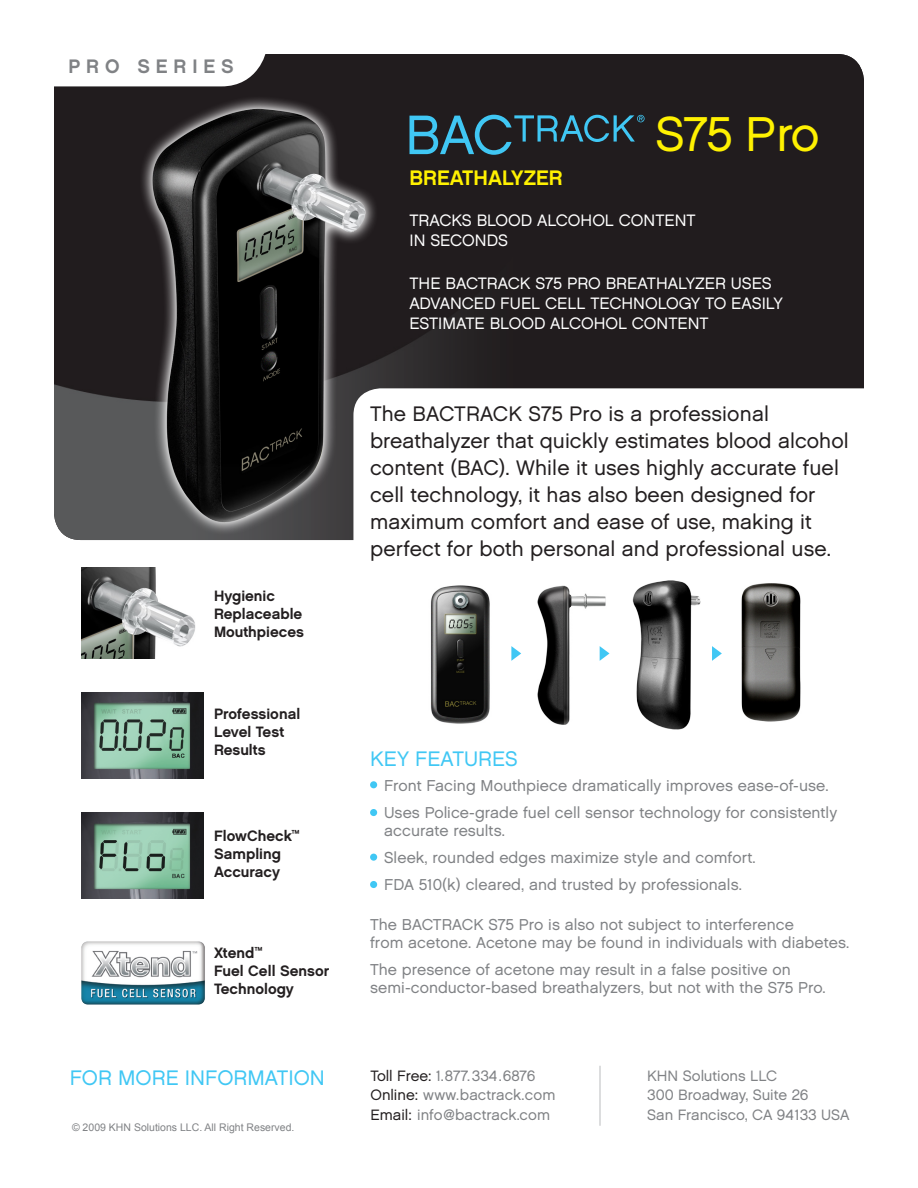
<style>
.page{position:relative;width:918px;height:1188px;background:#fff}
.page>*{position:absolute;margin:0;border:0;box-sizing:border-box;transform-origin:0 0}
.back_-_left_column{font:48.75px "Chalet London Nineteen Sixty";letter-spacing:-.035em;color:#fff101}
.t1{font:21px/27px "Chalet London Nineteen Sixty";letter-spacing:.005em;color:#231f20}
.t2{font:21px "Chalet London Nineteen Sixty";color:#40c7f4}
.t3{font:21px "Chalet New York Nineteen Sixty";color:#fff101}
.back_-_left_column-2{font:19.5px "Chalet New York Nineteen Sixty";color:#808285}
.t4{font:16.5px "Chalet London Nineteen Sixty";color:#fff}
.t5{font:15.75px/18px "Chalet London Nineteen Sixty";letter-spacing:.005em;color:#808285}
.t6{font:15px "Chalet London Nineteen Sixty";color:#808285}
.back_-_left_column-3{font:15px/18px "Chalet New York Nineteen Sixty";color:#231f20}
.t7{font:10.5px "Arial";color:#808285}
.s1{color:#231f20}
</style>
<div class="page">
<div style="left:54px;top:54px;width:810px;height:486px;background:#211c1e"></div>
<div style="left:353px;top:388px;width:543px;height:201px;background:#fff;border-radius:27px"></div>
<hr style="left:599px;top:1066px;width:2px;height:60px;background:#d1d2d4">
<svg style="left:410px;top:115px;width:235px;height:40px"></svg>
<svg style="left:54px;top:54px;width:212px;height:32px"></svg>
<img style="left:104px;top:74px;width:300px;height:467px">
<img style="left:81px;top:567px;width:115px;height:91px">
<img style="left:81px;top:692px;width:123px;height:87px">
<img style="left:81px;top:813px;width:123px;height:86px">
<img style="left:81px;top:941px;width:124px;height:64px">
<div style="left:370px;top:781px;width:7px;height:7px;background:#40c7f4;border-radius:50%"></div>
<div style="left:370px;top:809px;width:7px;height:7px;background:#40c7f4;border-radius:50%"></div>
<div style="left:370px;top:854px;width:7px;height:7px;background:#40c7f4;border-radius:50%"></div>
<div style="left:370px;top:881px;width:7px;height:7px;background:#40c7f4;border-radius:50%"></div>
<img style="left:430px;top:585px;width:60px;height:139px">
<img style="left:537px;top:585px;width:69px;height:140px">
<img style="left:632px;top:580px;width:69px;height:150px">
<img style="left:741px;top:583px;width:60px;height:139px">
<svg style="left:511px;top:646px;width:10px;height:15px"></svg>
<svg style="left:600px;top:646px;width:10px;height:15px"></svg>
<svg style="left:712px;top:646px;width:10px;height:15px"></svg>
<p class="back_-_left_column-2" style="left:69px;top:54px;width:167px">PRO SER IES</p>
<p class="back_-_left_column-3" style="left:214px;top:587px;width:91px">Hygienic<br>Replaceable<br>Mouthpieces</p>
<p class="back_-_left_column-3" style="left:214px;top:705px;width:88px">Professional<br>Level Test<br>Results</p>
<p class="back_-_left_column-3" style="left:214px;top:826px;width:87px">FlowCheck<sup>™<br></sup>Sampling<br>Accuracy</p>
<p class="back_-_left_column-3" style="left:214px;top:944px;width:117px">Xtend<sup>™<br></sup>Fuel Cell Sensor<br>Technology</p>
<p class="back_-_left_column" style="left:655px;top:104px;width:166px">S75 Pro</p>
<p class="t3" style="left:410px;top:165px;width:155px">Breathalyzer</p>
<p class="t4" style="left:410px;top:210px;width:288px">TRACKS BLOOD ALCOHOL CONTENT</p>
<p class="t4" style="left:410px;top:230px;width:98px">IN SECONDs</p>
<p class="t4" style="left:410px;top:273px;width:80px">The BACtrack</p>
<p class="t4" style="left:535px;top:273px;width:82px">S75 PRO breathal</p>
<p class="t4" style="left:686px;top:273px;width:29px">yzeruses</p>
<p class="t4" style="left:410px;top:293px;width:43px">ad vanced</p>
<p class="t4" style="left:500px;top:293px;width:102px">FUEL CELL technolo</p>
<p class="t4" style="left:679px;top:293px;width:62px">gy to easil</p>
<p class="t4" style="left:773px;top:293px;width:11px">y</p>
<p class="t4" style="left:410px;top:313px;width:9px">esti</p>
<p class="t4" style="left:442px;top:313px;width:24px">mate</p>
<p class="t4" style="left:490px;top:313px;width:12px">blood</p>
<p class="t4" style="left:550px;top:313px;width:12px">alcohol</p>
<p class="t4" style="left:632px;top:313px;width:12px">content</p>
<p class="t1" style="left:370px;top:400px;width:480px">The BACTRACK S75 Pro is a professional breathalyzer that quickly estimates blood alcohol content (BAC). While it uses highly accurate fuel cell technology, it has also been designed for maximum comfort and ease of use, making it perfect for both personal and professional use.</p>
<p class="t2" style="left:370px;top:746px;width:72px">Key Features</p>
<p class="t5" style="left:384px;top:776px;width:446px">Front Facing Mouthpiece dramatically improves ease-of-use.</p>
<p class="t5" style="left:384px;top:803px;width:455px">Uses Police-grade fuel cell sensor technology for consistently accurate results.</p>
<p class="t5" style="left:384px;top:848px;width:373px">Sleek, rounded edges maximize style and comfort.</p>
<p class="t5" style="left:384px;top:876px;width:359px">FDA 510(k) cleared, and trusted by professionals.</p>
<p class="t5" style="left:370px;top:916px;width:481px">The BACTRACK S75 Pro is also not subject to interference<br>from acetone. Acetone may be found in individuals with diabetes.</p>
<p class="t5" style="left:370px;top:961px;width:457px">The presence of acetone may result in a false positive on semi-conductor-based breathalyzers, but not with the S75 Pro.</p>
<p class="t2" style="left:70px;top:1065px;width:81px">For more</p>
<p class="t2" style="left:185px;top:1065px;width:13px">infor</p>
<p class="t2" style="left:248px;top:1065px;width:31px">mation</p>
<p class="t6" style="left:647px;top:1066px;width:131px">KHN Solutions LLC</p>
<p class="t6" style="left:647px;top:1086px;width:163px">300 Broadway, Suite 26</p>
<p class="t6" style="left:647px;top:1105px;width:204px">San Francisco, CA 94133 USA</p>
<p class="t6" style="left:370px;top:1066px;width:166px"><span class="s1">Toll Free:</span> 1.877.334.6876</p>
<p class="t6" style="left:370px;top:1086px;width:186px"><span class="s1">Online:</span> www.bactrack.com</p>
<p class="t6" style="left:370px;top:1105px;width:181px"><span class="s1">Email:</span> info@bactrack.com</p>
<p class="t7" style="left:72px;top:1122px;width:224px">© 2009 KHN Solutions LLC. All Right Reserved.</p>
</div>
